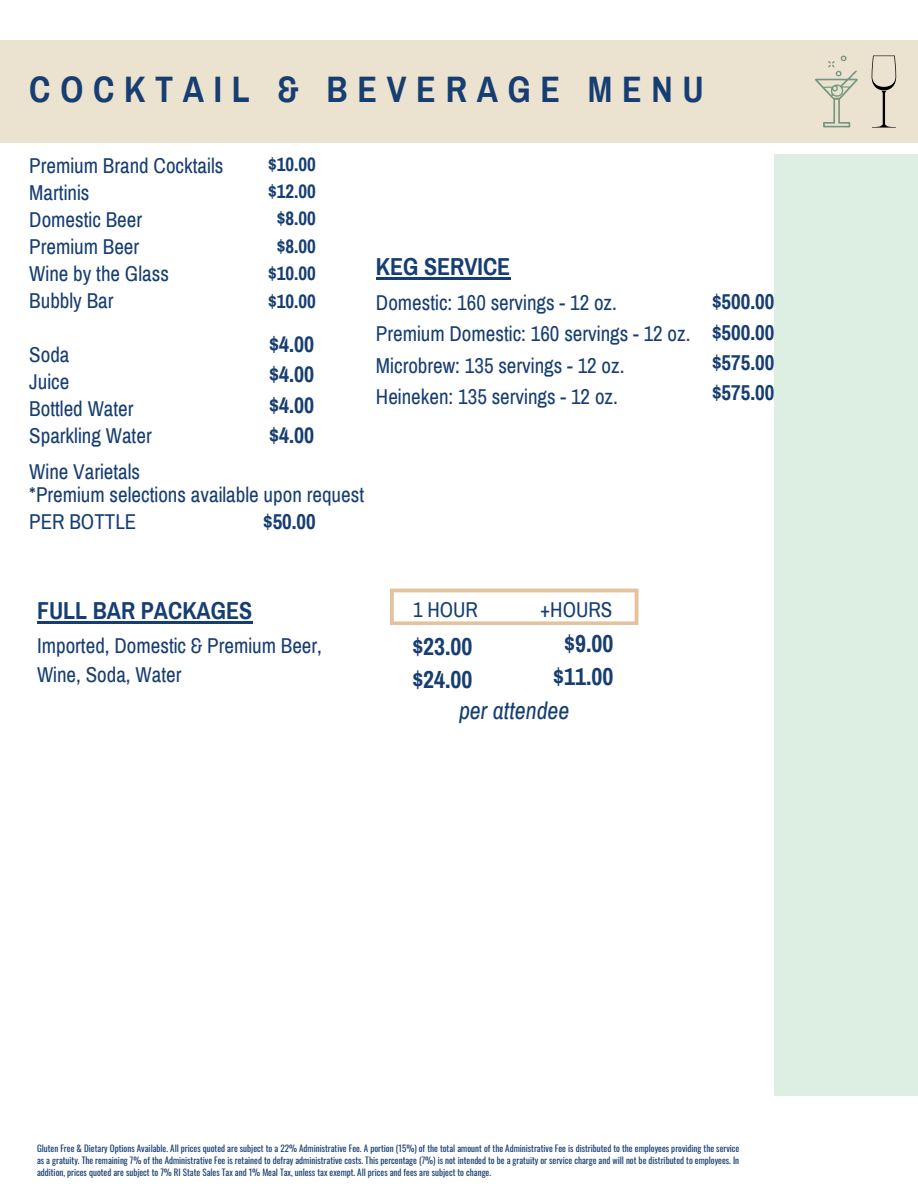
<style>
.page{position:relative;width:918px;height:1188px;background:#fff}
.page>*{position:absolute;margin:0;border:0;box-sizing:border-box;transform-origin:0 0}
.t1{font:700 36px "Archivo Narrow";letter-spacing:.27em;color:#173e72}
.t2{font:700 24px/32.7px "Archivo Narrow";color:#173e72}
.t3{font:italic 24px "Archivo Narrow";color:#173e72}
.t4{font:700 21.9px/30.3px "Archivo Narrow";color:#173e72;text-align:justify}
.t5{font:21px/27px "Archivo Narrow";color:#173e72}
.t6{font:700 21px/30.3px "Archivo Narrow";color:#173e72;text-align:justify}
.t7{font:700 19.05px/27.5px "Archivo Narrow";color:#173e72;text-align:center}
.t8{font:9px/12px "Oswald";color:#173e72;text-align:justify}
</style>
<div class="page">
<div style="left:0;top:40px;width:918px;height:103px;background:#ebe3cf"></div>
<svg style="left:872px;top:56px;width:24px;height:72px"></svg>
<svg style="left:815px;top:56px;width:43px;height:72px"></svg>
<div style="left:774px;top:154px;width:144px;height:942px;background:#ddeee3"></div>
<svg style="left:390px;top:589px;width:249px;height:36px"></svg>
<hr style="left:37px;top:621px;width:215px;height:2px;background:#173e72">
<hr style="left:376px;top:277px;width:134px;height:3px;background:#173e72">
<h1 class="t1" style="left:29px;top:70px;width:676px">COCKTAIL &amp; BEVERAGE MENU</h1>
<h3 class="t5" style="left:29px;top:153px;width:196px">Premium Brand Cocktails<br>Martinis<br>Domestic Beer<br>Premium Beer<br>Wine by the Glass<br>Bubbly Bar</h3>
<h3 class="t5" style="left:29px;top:342px;width:124px">Soda<br>Juice<br>Bottled Water<br>Sparkling Water</h3>
<h3 class="t7" style="left:268px;top:151px;width:49px">$10.00 $12.00 $8.00 $8.00 $10.00 $10.00</h3>
<h3 class="t4" style="left:269px;top:330px;width:46px">$4.00 $4.00 $4.00 $4.00</h3>
<h3 class="t5" style="left:29px;top:460px;width:336px;line-height:23.7px">Wine Varietals<br>*Premium selections available upon request</h3>
<h3 class="t5" style="left:29px;top:509px;width:109px">PER BOTTLE</h3>
<h3 class="t6" style="left:263px;top:507px;width:54px">$50.00</h3>
<h2 class="t2" style="left:376px;top:251px;width:136px">KEG SERVICE</h2>
<h3 class="t5" style="left:376px;top:287px;width:316px;line-height:31.5px">Domestic: 160 servings - 12 oz.<br>Premium Domestic: 160 servings - 12 oz.<br>Microbrew: 135 servings - 12 oz.<br>Heineken: 135 servings - 12 oz.</h3>
<h3 class="t6" style="left:712px;top:287px;width:64px">$500.00 $500.00 $575.00 $575.00</h3>
<h2 class="t2" style="left:37px;top:594px;width:217px">FULL BAR PACKAGES</h2>
<h3 class="t5" style="left:413px;top:596px;width:67px">1 HOUR</h3>
<h3 class="t5" style="left:540px;top:596px;width:74px">+HOURS</h3>
<h3 class="t5" style="left:37px;top:632px;width:287px;line-height:29.2px">Imported, Domestic &amp; Premium Beer,<br>Wine, Soda, Water</h3>
<h2 class="t2" style="left:412px;top:631px;width:62px">$23.00 $24.00</h2>
<h2 class="t2" style="left:553px;top:628px;width:62px;text-align:center">$9.00 $11.00</h2>
<h2 class="t3" style="left:459px;top:698px;width:112px">per attendee</h2>
<p class="t8" style="left:37px;top:1142px;width:704px">Gluten Free &amp; Dietary Options Available. All prices quoted are subject to a 22% Administrative Fee. A portion (15%) of the total amount of the Administrative Fee is distributed to the employees providing the service as a gratuity. The remaining 7% of the Administrative Fee is retained to defray administrative costs. This percentage (7%) is not intended to be a gratuity or service charge and will not be distributed to employees. In addition, prices quoted are subject to 7% RI State Sales Tax and 1% Meal Tax, unless tax exempt. All prices and fees are subject to change.</p>
</div>
